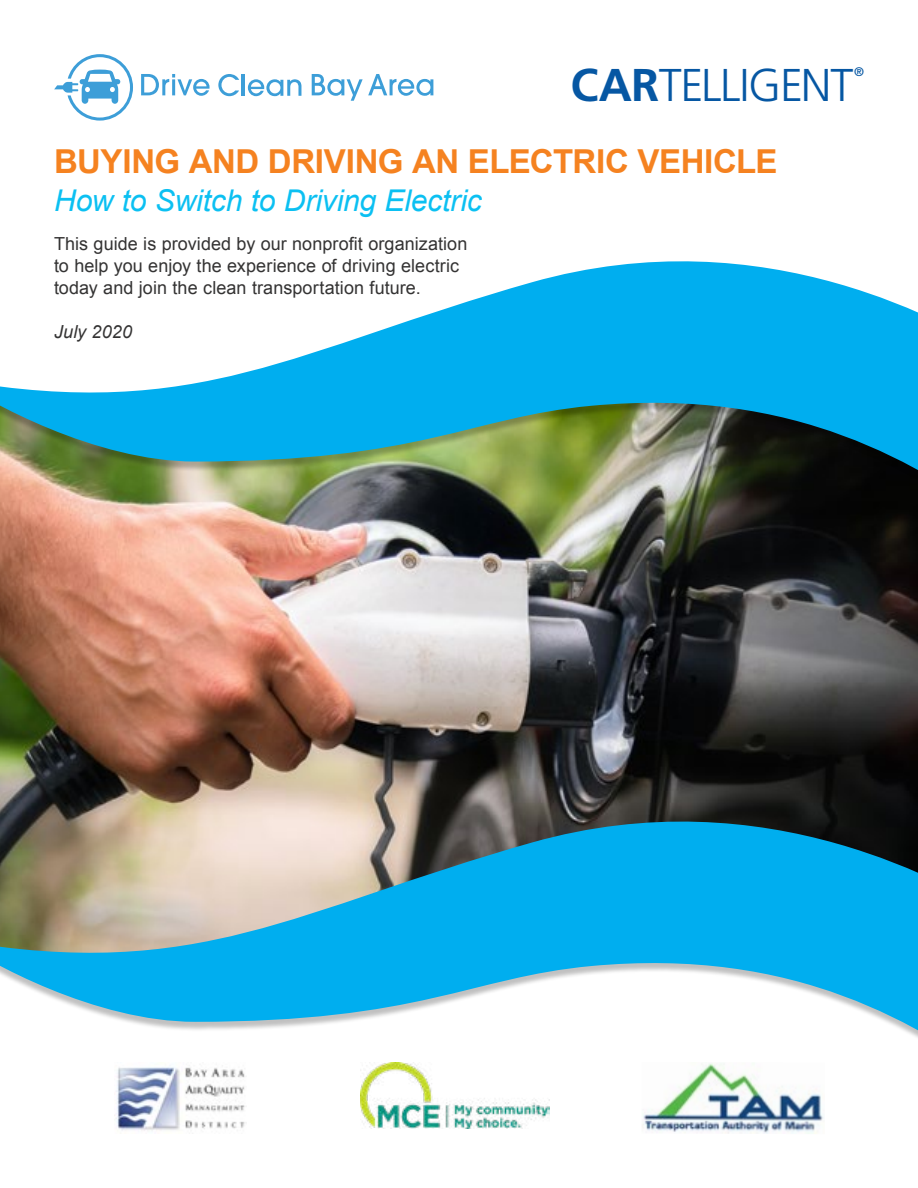
<style>
.page{position:relative;width:918px;height:1188px;background:#fff}
.page>*{position:absolute;margin:0;border:0;box-sizing:border-box;transform-origin:0 0}
.t1{font:300 45.9px "Frutiger LT Std";letter-spacing:-.03em;color:#0657a3}
.t2{font:700 33px "Arial";letter-spacing:-.01em;color:#f58220}
.t3{font:italic 30px "Arial";letter-spacing:-.01em;color:#0bc0f2}
.t4{font:18px/21.6px "Arial";letter-spacing:.005em;color:#343333}
.t5{font:italic 18px "Arial";letter-spacing:.01em;color:#343333}
.t6{font:12.45px "Frutiger LT Std";color:#0657a3}
.s1{font-weight:700}
</style>
<div class="page">
<img style="left:0;top:538px;width:918px;height:238px">
<svg style="left:0;top:776px;width:918px;height:313px"></svg>
<div style="left:0;top:263px;width:918px;height:275px;background:#000;opacity:.25"></div>
<img style="left:0;top:261px;width:918px;height:268px">
<img style="left:114px;top:1062px;width:132px;height:69px">
<img style="left:361px;top:1062px;width:188px;height:67px">
<img style="left:642px;top:1062px;width:183px;height:72px">
<svg style="left:54px;top:54px;width:79px;height:67px"></svg>
<svg style="left:141px;top:74px;width:69px;height:22px"></svg>
<svg style="left:218px;top:74px;width:21px;height:22px"></svg>
<hr style="left:242px;top:74px;width:3px;height:22px;background:#3d9ed8">
<svg style="left:248px;top:79px;width:53px;height:17px"></svg>
<svg style="left:312px;top:74px;width:121px;height:27px"></svg>
<p class="t6" style="left:854px;top:64px;width:11px">®</p>
<h1 class="t1" style="left:571px;top:58px;width:284px"><span class="s1">CAR</span>TELLIGENT</h1>
<h2 class="t2" style="left:54px;top:147px;width:725px">BUYING AND DRIVING AN ELECTRIC VEHICLE</h2>
<h3 class="t3" style="left:54px;top:188px;width:429px">How to Switch to Driving Electric</h3>
<p class="t4" style="left:54px;top:233px;width:415px">This guide is provided by our nonprofit organization to help you enjoy the experience of driving electric today and join the clean transportation future.</p>
<p class="t5" style="left:54px;top:324px;width:80px">July 2020</p>
</div>
